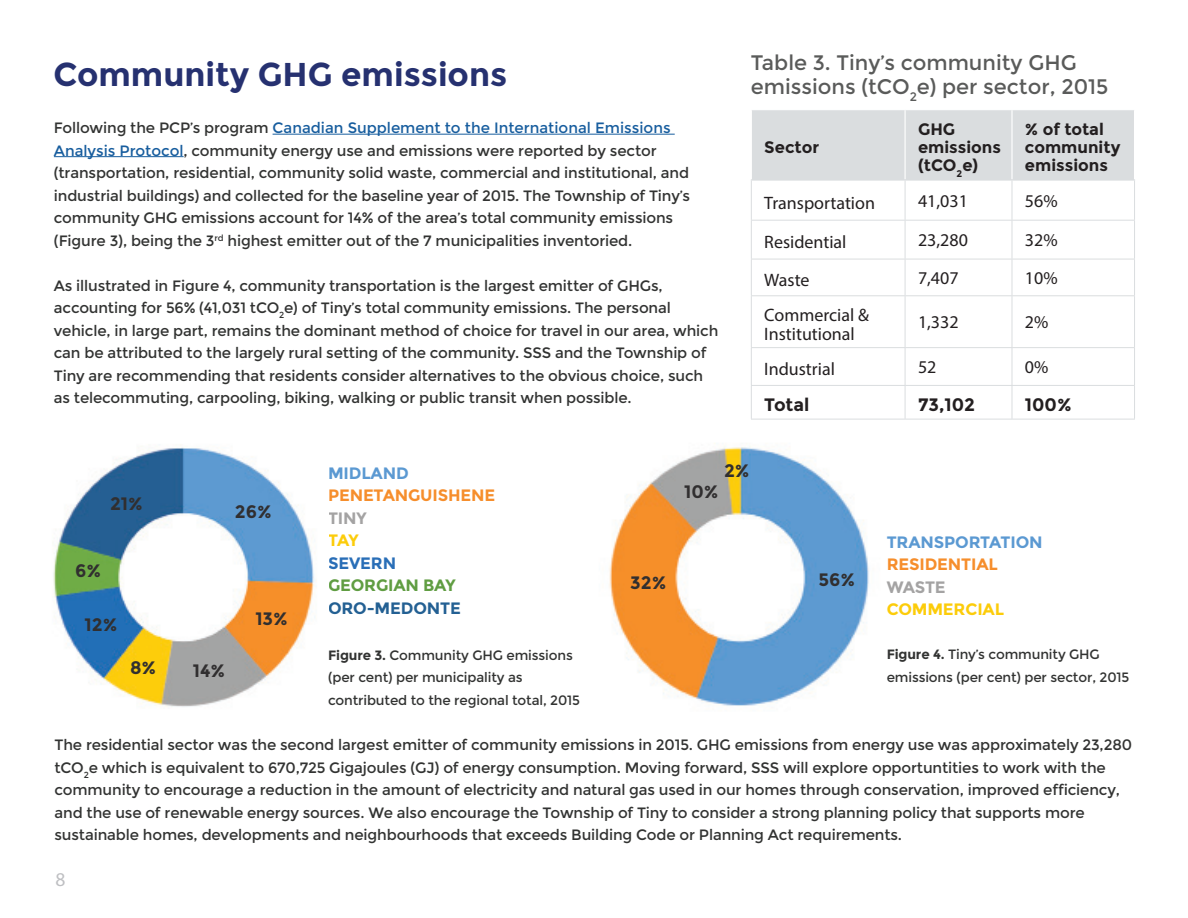
<style>
.page{position:relative;width:1188px;height:918px;background:#fff}
.page>*{position:absolute;margin:0;border:0;box-sizing:border-box;transform-origin:0 0}
.t1{font:700 33px "Montserrat";color:#263170}
.t2{font:21px/24px "Montserrat";color:#5a5b5a}
.t3{font:19.5px "Myriad Pro";color:#bebfc2}
.t4{font:18px/18.3px "Myriad Pro";color:#231f20}
.Normal_pra{font:700 18px "Montserrat";color:#312f30}
.t5{font:700 18px "Montserrat";color:#231f20}
.t6{font:700 16.5px/18.3px "Montserrat";color:#231f20}
.Body_Text{font:700 16.5px "Montserrat";letter-spacing:-.01em;color:#f68e2c}
.Body_Text-2{font:700 16.5px "Montserrat";letter-spacing:-.01em;color:#5b99d2}
.Body_Text-3{font:700 16.5px "Montserrat";letter-spacing:-.01em;color:#fccc0a}
.Body_Text-4{font:700 16.5px "Montserrat";letter-spacing:-.01em;color:#609d42}
.Body_Text-5{font:700 16.5px "Montserrat";letter-spacing:-.01em;color:#236093}
.Body_Text-6{font:700 16.5px "Montserrat";letter-spacing:-.01em;color:#a4a3a3}
.Body_Text-7{font:700 16.5px "Montserrat";letter-spacing:-.01em;color:#296eb7}
.Body_Text-8{font:15px/22.5px "Montserrat";letter-spacing:-.01em;color:#323332}
.t7{font:13.5px/22.5px "Montserrat";letter-spacing:-.01em;color:#323332}
.s1{color:#175d9e}
.s2{font-weight:700}
</style>
<div class="page">
<img style="left:53px;top:445px;width:264px;height:262px">
<img style="left:609px;top:443px;width:260px;height:263px">
<hr style="left:273px;top:134px;width:402px;height:1px;background:#175d9e">
<hr style="left:54px;top:156px;width:130px;height:1px;background:#175d9e">
<div style="left:752px;top:110px;width:382px;height:69px;background:#dadddf"></div>
<svg style="left:752px;top:181px;width:382px;height:238px"></svg>
<hr style="left:905px;top:110px;width:1px;height:69px;background:#fff">
<hr style="left:1011px;top:110px;width:2px;height:69px;background:#fff">
<hr style="left:751px;top:179px;width:154px;height:2px;background:#dadddf">
<hr style="left:905px;top:179px;width:107px;height:2px;background:#dadddf">
<hr style="left:1012px;top:179px;width:123px;height:2px;background:#dadddf">
<hr style="left:751px;top:181px;width:1px;height:39px;background:#dadddf">
<hr style="left:905px;top:181px;width:1px;height:39px;background:#dadddf">
<hr style="left:1012px;top:181px;width:1px;height:39px;background:#dadddf">
<hr style="left:1134px;top:181px;width:1px;height:39px;background:#dadddf">
<hr style="left:751px;top:220px;width:154px;height:1px;background:#dadddf">
<hr style="left:751px;top:221px;width:1px;height:38px;background:#dadddf">
<hr style="left:905px;top:220px;width:107px;height:1px;background:#dadddf">
<hr style="left:905px;top:221px;width:1px;height:38px;background:#dadddf">
<hr style="left:1012px;top:220px;width:123px;height:1px;background:#dadddf">
<hr style="left:1012px;top:221px;width:1px;height:38px;background:#dadddf">
<hr style="left:1134px;top:221px;width:1px;height:38px;background:#dadddf">
<hr style="left:751px;top:259px;width:154px;height:1px;background:#dadddf">
<hr style="left:751px;top:259px;width:1px;height:36px;background:#dadddf">
<hr style="left:905px;top:259px;width:107px;height:1px;background:#dadddf">
<hr style="left:905px;top:259px;width:1px;height:36px;background:#dadddf">
<hr style="left:1012px;top:259px;width:123px;height:1px;background:#dadddf">
<hr style="left:1012px;top:259px;width:1px;height:36px;background:#dadddf">
<hr style="left:1134px;top:259px;width:1px;height:36px;background:#dadddf">
<hr style="left:751px;top:295px;width:154px;height:1px;background:#dadddf">
<hr style="left:751px;top:296px;width:1px;height:51px;background:#dadddf">
<hr style="left:905px;top:295px;width:107px;height:1px;background:#dadddf">
<hr style="left:905px;top:296px;width:1px;height:51px;background:#dadddf">
<hr style="left:1012px;top:295px;width:123px;height:1px;background:#dadddf">
<hr style="left:1012px;top:296px;width:1px;height:51px;background:#dadddf">
<hr style="left:1134px;top:296px;width:1px;height:51px;background:#dadddf">
<hr style="left:751px;top:347px;width:154px;height:1px;background:#dadddf">
<hr style="left:751px;top:348px;width:1px;height:37px;background:#dadddf">
<hr style="left:905px;top:347px;width:107px;height:1px;background:#dadddf">
<hr style="left:905px;top:348px;width:1px;height:37px;background:#dadddf">
<hr style="left:1012px;top:347px;width:123px;height:1px;background:#dadddf">
<hr style="left:1012px;top:348px;width:1px;height:37px;background:#dadddf">
<hr style="left:1134px;top:348px;width:1px;height:37px;background:#dadddf">
<hr style="left:751px;top:385px;width:154px;height:1px;background:#dadddf">
<hr style="left:751px;top:386px;width:1px;height:33px;background:#dadddf">
<hr style="left:905px;top:385px;width:107px;height:1px;background:#dadddf">
<hr style="left:905px;top:386px;width:1px;height:33px;background:#dadddf">
<hr style="left:1012px;top:385px;width:123px;height:1px;background:#dadddf">
<hr style="left:1012px;top:386px;width:1px;height:33px;background:#dadddf">
<hr style="left:1134px;top:386px;width:1px;height:33px;background:#dadddf">
<hr style="left:751px;top:419px;width:154px;height:1px;background:#dadddf">
<hr style="left:905px;top:419px;width:107px;height:1px;background:#dadddf">
<hr style="left:1012px;top:419px;width:123px;height:1px;background:#dadddf">
<hr style="left:1187px;top:119px;width:1px;height:454px;background:#e6e7e9">
<h1 class="t1" style="left:54px;top:55px;width:455px">Community GHG emissions</h1>
<p class="Body_Text-8" style="left:54px;top:117px;width:638px">Following the PCP’s program <span class="s1">Canadian Supplement to the International Emissions Analysis Protocol</span>, community energy use and emissions were reported by sector (transportation, residential, community solid waste, commercial and institutional, and industrial buildings) and collected for the baseline year of 2015. The Township of Tiny’s community GHG emissions account for 14% of the area’s total community emissions (Figure 3), being the 3<sup>rd</sup> highest emitter out of the 7 municipalities inventoried.</p>
<p class="Body_Text-8" style="left:54px;top:274px;width:666px">As illustrated in Figure 4, community transportation is the largest emitter of GHGs, accounting for 56% (41,031 tCO<sub>2</sub>e) of Tiny’s total community emissions. The personal vehicle, in large part, remains the dominant method of choice for travel in our area, which can be attributed to the largely rural setting of the community. SSS and the Township of Tiny are recommending that residents consider alternatives to the obvious choice, such as telecommuting, carpooling, biking, walking or public transit when possible.</p>
<p class="t2" style="left:751px;top:51px;width:359px">Table 3. Tiny’s community GHG emissions (tCO<sub>2</sub>e) per sector, 2015</p>
<p class="t6" style="left:764px;top:138px;width:56px">Sector</p>
<p class="t6" style="left:918px;top:120px;width:85px">GHG emissions (tCO<sub>2</sub>e)</p>
<p class="t6" style="left:1025px;top:120px;width:97px">% of total community emissions</p>
<p class="t4" style="left:764px;top:193px;width:112px">Transportation</p>
<p class="t4" style="left:918px;top:191px;width:51px">41,031</p>
<p class="t4" style="left:1025px;top:191px;width:34px">56%</p>
<p class="t4" style="left:764px;top:233px;width:84px">Residential</p>
<p class="t4" style="left:918px;top:231px;width:51px">23,280</p>
<p class="t4" style="left:1025px;top:231px;width:34px">32%</p>
<p class="t4" style="left:764px;top:271px;width:47px">Waste</p>
<p class="t4" style="left:918px;top:269px;width:42px">7,407</p>
<p class="t4" style="left:1025px;top:269px;width:34px">10%</p>
<p class="t4" style="left:764px;top:306px;width:106px">Commercial &amp;<br>Institutional</p>
<p class="t4" style="left:918px;top:313px;width:42px">1,332</p>
<p class="t4" style="left:1025px;top:313px;width:25px">2%</p>
<p class="t4" style="left:764px;top:360px;width:72px">Industrial</p>
<p class="t4" style="left:918px;top:358px;width:20px">52</p>
<p class="t4" style="left:1025px;top:358px;width:25px">0%</p>
<p class="t5" style="left:764px;top:394px;width:47px">Total</p>
<p class="t5" style="left:918px;top:394px;width:58px">73,102</p>
<p class="t5" style="left:1025px;top:394px;width:48px">100%</p>
<p class="Normal_pra" style="left:110px;top:493px;width:34px">21%</p>
<p class="Normal_pra" style="left:235px;top:501px;width:38px">26%</p>
<p class="Normal_pra" style="left:75px;top:560px;width:28px">6%</p>
<p class="Normal_pra" style="left:85px;top:614px;width:34px">12%</p>
<p class="Normal_pra" style="left:130px;top:657px;width:28px">8%</p>
<p class="Normal_pra" style="left:193px;top:660px;width:34px">14%</p>
<p class="Normal_pra" style="left:255px;top:608px;width:34px">13%</p>
<p class="Body_Text-2" style="left:328px;top:463px;width:82px">MIDLAND</p>
<p class="Body_Text" style="left:328px;top:485px;width:169px">PENETANGUISHENE</p>
<p class="Body_Text-6" style="left:328px;top:508px;width:40px">TINY</p>
<p class="Body_Text-3" style="left:328px;top:530px;width:32px">TAY</p>
<p class="Body_Text-7" style="left:328px;top:553px;width:70px">SEVERN</p>
<p class="Body_Text-4" style="left:328px;top:575px;width:129px">GEORGIAN BAY</p>
<p class="Body_Text-5" style="left:328px;top:598px;width:134px">ORO-MEDONTE</p>
<p class="t7" style="left:328px;top:644px;width:253px"><span class="s2">Figure 3.</span> Community GHG emissions (per cent) per municipality as contributed to the regional total, 2015</p>
<p class="Normal_pra" style="left:724px;top:460px;width:27px">2%</p>
<p class="Normal_pra" style="left:684px;top:481px;width:36px">10%</p>
<p class="Normal_pra" style="left:630px;top:572px;width:38px">32%</p>
<p class="Normal_pra" style="left:818px;top:569px;width:38px">56%</p>
<p class="Body_Text-2" style="left:887px;top:532px;width:157px">TRANSPORTATION</p>
<p class="Body_Text" style="left:887px;top:555px;width:113px">RESIDENTIAL</p>
<p class="Body_Text-6" style="left:887px;top:577px;width:61px">WASTE</p>
<p class="Body_Text-3" style="left:887px;top:600px;width:119px">COMMERCIAL</p>
<p class="t7" style="left:887px;top:644px;width:244px"><span class="s2">Figure 4.</span> Tiny’s community GHG emissions (per cent) per sector, 2015</p>
<p class="Body_Text-8" style="left:55px;top:734px;width:1079px">The residential sector was the second largest emitter of community emissions in 2015. GHG emissions from energy use was approximately 23,280 tCO<sub>2</sub>e which is equivalent to 670,725 Gigajoules (GJ) of energy consumption. Moving forward, SSS will explore opportuntities to work with the community to encourage a reduction in the amount of electricity and natural gas used in our homes through conservation, improved efficiency, and the use of renewable energy sources. We also encourage the Township of Tiny to consider a strong planning policy that supports more sustainable homes, developments and neighbourhoods that exceeds Building Code or Planning Act requirements.</p>
<h3 class="t3" style="left:56px;top:867px;width:12px">8</h3>
</div>
